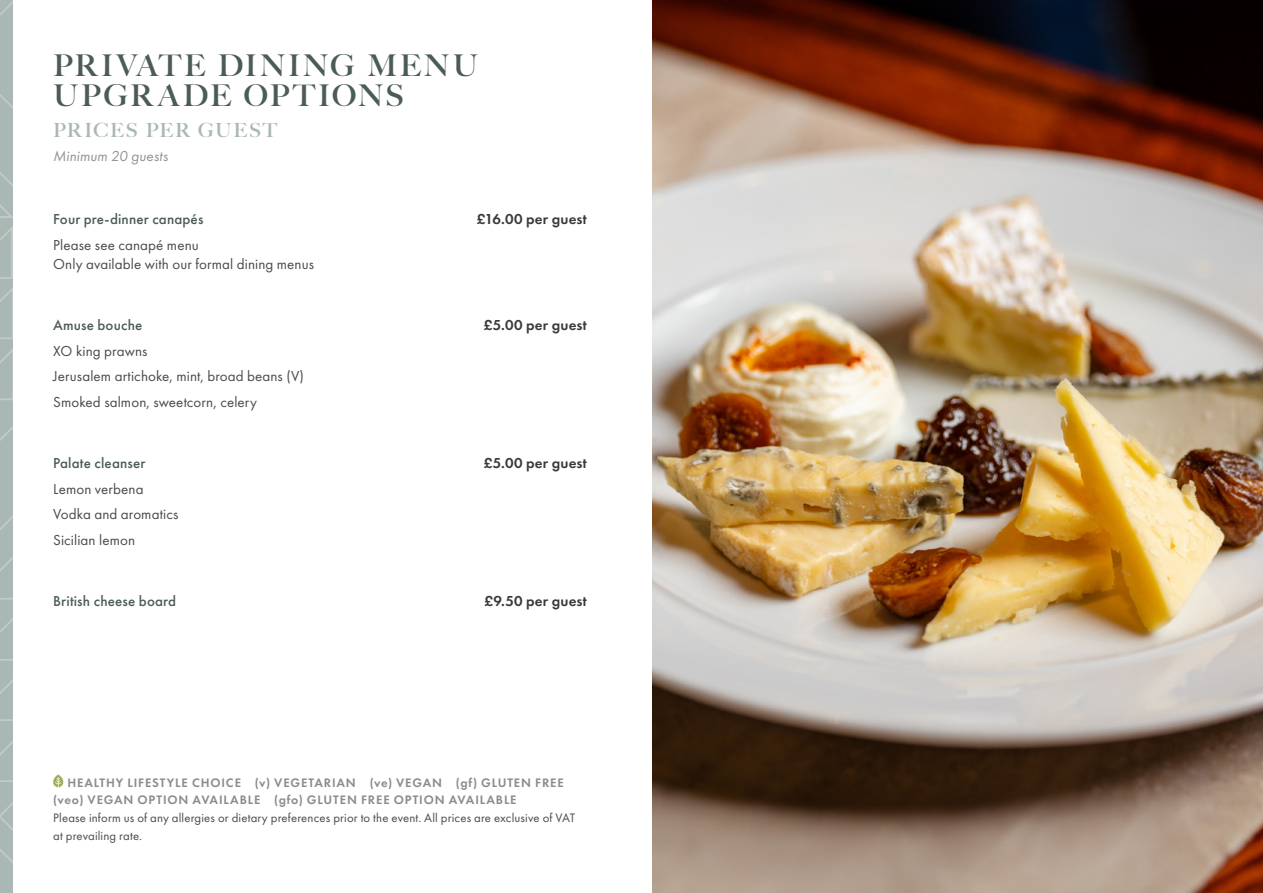
<style>
.page{position:relative;width:1263px;height:893px;background:#fff}
.page>*{position:absolute;margin:0;border:0;box-sizing:border-box;transform-origin:0 0}
.Lv1_Page_Heading{font:700 30px/30px "Big Caslon FB";letter-spacing:.085em;color:#4b5c58}
.Lv2_Page_Heading{font:700 19.5px "Big Caslon FB";letter-spacing:.085em;color:#a9b7b5}
.Body_Copy_1_space_after{font:15px/19.5px "Futura PT";letter-spacing:.01em;color:#4a4a49}
.Dish_1_space_after{font:500 15px "Futura PT";letter-spacing:.01em;color:#4b5c58}
.Dish_1_space_after-2{font:600 15px "Futura PT";letter-spacing:.01em;color:#383b3b}
.Body_Copy{font:italic 15px "Futura PT";letter-spacing:.005em;color:#929291}
.Fine_print{font:600 12.75px "Futura PT";letter-spacing:.065em;color:#8d8b8b}
.Fine_print-2{font:12.75px/18px "Futura PT";letter-spacing:.015em;color:#4a4a49}
</style>
<div class="page">
<svg style="left:53px;top:774px;width:10px;height:13px"></svg>
<img style="left:653px;top:0;width:610px;height:893px">
<svg style="left:0;top:0;width:13px;height:893px;background:#abb8b6"></svg>
<p class="Lv1_Page_Heading" style="left:53px;top:50px;width:426px">PRIVATE DINING MENU<br>UPGRADE OPTIONS</p>
<p class="Lv2_Page_Heading" style="left:53px;top:119px;width:226px">PRICES PER GUEST</p>
<p class="Body_Copy" style="left:53px;top:147px;width:116px">Minimum 20 guests</p>
<p class="Dish_1_space_after" style="left:53px;top:210px;width:152px">Four pre-dinner canapés</p>
<p class="Dish_1_space_after-2" style="left:477px;top:210px;width:112px">£16.00 per guest</p>
<p class="Body_Copy_1_space_after" style="left:53px;top:235px;width:262px">Please see canapé menu<br>Only available with our formal dining menus</p>
<p class="Dish_1_space_after" style="left:53px;top:316px;width:91px">Amuse bouche</p>
<p class="Dish_1_space_after-2" style="left:484px;top:315px;width:105px">£5.00 per guest</p>
<p class="Body_Copy_1_space_after" style="left:53px;top:341px;width:96px">XO king prawns</p>
<p class="Body_Copy_1_space_after" style="left:53px;top:367px;width:252px">Jerusalem artichoke, mint, broad beans (V)</p>
<p class="Body_Copy_1_space_after" style="left:53px;top:392px;width:205px">Smoked salmon, sweetcorn, celery</p>
<p class="Dish_1_space_after" style="left:53px;top:454px;width:94px">Palate cleanser</p>
<p class="Dish_1_space_after-2" style="left:484px;top:453px;width:105px">£5.00 per guest</p>
<p class="Body_Copy_1_space_after" style="left:53px;top:479px;width:92px">Lemon verbena</p>
<p class="Body_Copy_1_space_after" style="left:53px;top:505px;width:127px">Vodka and aromatics</p>
<p class="Body_Copy_1_space_after" style="left:53px;top:530px;width:83px">Sicilian lemon</p>
<p class="Dish_1_space_after" style="left:53px;top:591px;width:125px">British cheese board</p>
<p class="Dish_1_space_after-2" style="left:485px;top:591px;width:104px">£9.50 per guest</p>
<p class="Fine_print" style="left:67px;top:775px;width:498px">HEALTHY LIFESTYLE CHOICE (v) VEGETARIAN (ve) VEGAN (gf) GLUTEN FREE</p>
<p class="Fine_print" style="left:53px;top:792px;width:465px">(veo) VEGAN OPTION AVAILABLE (gfo) GLUTEN FREE OPTION AVAILABLE</p>
<p class="Fine_print-2" style="left:53px;top:808px;width:524px">Please inform us of any allergies or dietary preferences prior to the event. All prices are exclusive of VAT at prevailing rate.</p>
</div>
